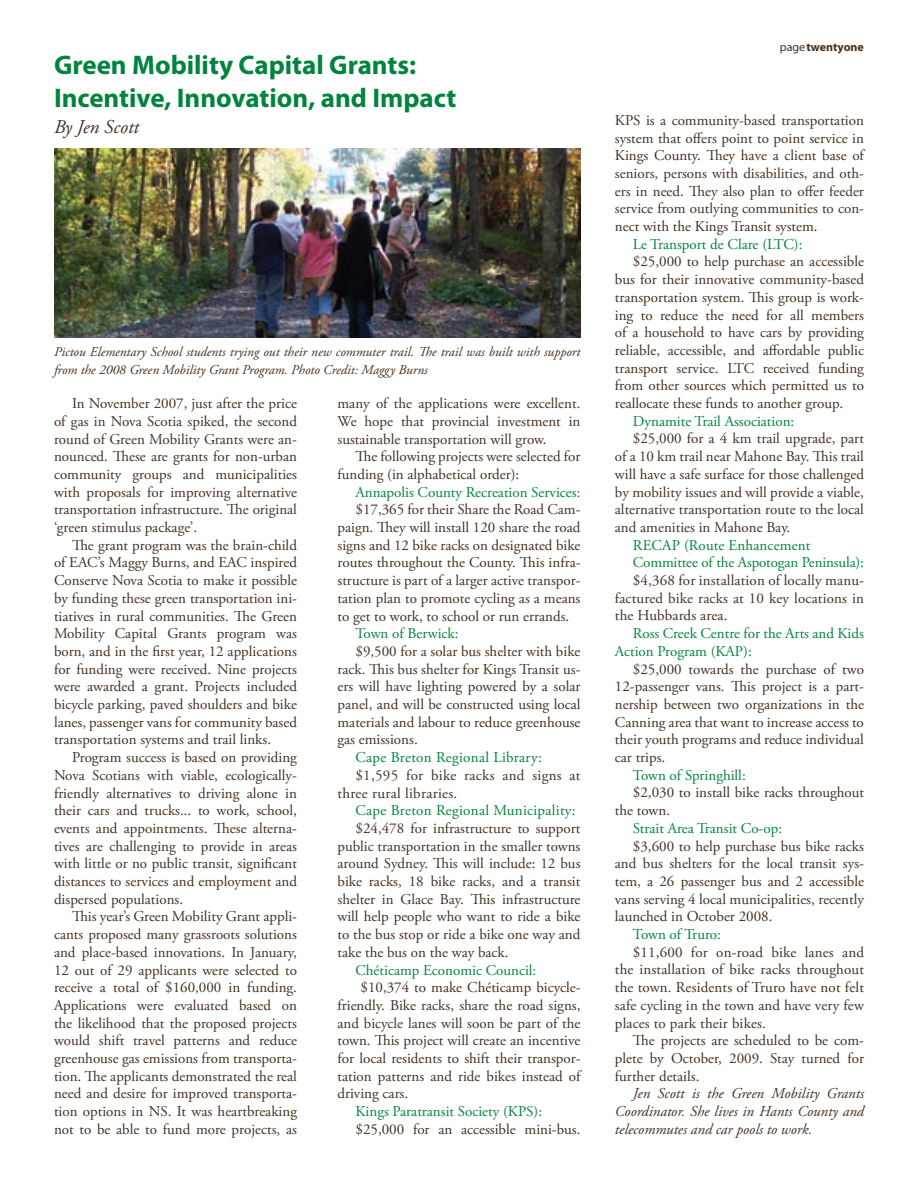
<style>
.page{position:relative;width:918px;height:1188px;background:#fff}
.page>*{position:absolute;margin:0;border:0;box-sizing:border-box;transform-origin:0 0}
.t1{font:700 27px/32.4px "Myriad Pro";color:#00843d}
.t2{font:italic 19.5px "Adobe Garamond Pro";color:#433023}
.t3{font:15px/17.7px "Adobe Garamond Pro";color:#433023;text-align:justify}
.t4{font:15px/17.7px "Adobe Garamond Pro";color:#00843d}
.t5{font:italic 15px/17.7px "Adobe Garamond Pro";color:#433023;text-align:justify}
.t6{font:15px "Adobe Garamond Pro";letter-spacing:.02em;color:#00843d}
.t7{font:15px/17.7px "Adobe Garamond Pro";letter-spacing:.02em;color:#433023}
.t8{font:italic 13.5px/18px "Adobe Garamond Pro";color:#433023}
.t9{font:700 12px "Myriad";color:#433023}
.s1{font-weight:400}
</style>
<div class="page">
<img style="left:54px;top:148px;width:526px;height:190px">
<h1 class="t1" style="left:54px;top:49px;width:404px">Green Mobility Capital Grants:<br>Incentive, Innovation, and Impact</h1>
<h2 class="t2" style="left:54px;top:115px;width:87px">By Jen Scott</h2>
<p class="t8" style="left:54px;top:343px;width:528px">Pictou Elementary School students trying out their new commuter trail. The trail was built with support from the 2008 Green Mobility Grant Program. Photo Credit: Maggy Burns</p>
<p class="t3" style="left:54px;top:395px;width:245px;text-indent:18px">In November 2007, just after the price of gas in Nova Scotia spiked, the second round of Green Mobility Grants were an&shy;nounced. These are grants for non-urban community groups and municipalities with proposals for improving alternative transportation infrastructure. The original ‘green stimulus package’.</p>
<p class="t3" style="left:54px;top:537px;width:245px;text-indent:18px">The grant program was the brain-child of EAC’s Maggy Burns, and EAC inspired Conserve Nova Scotia to make it possible by funding these green transportation ini&shy;tiatives in rural communities. The Green Mobility Capital Grants program was born, and in the first year, 12 applications for funding were received. Nine projects were awarded a grant. Projects included bicycle parking, paved shoulders and bike lanes, passenger vans for community based transportation systems and trail links.</p>
<p class="t3" style="left:54px;top:749px;width:245px;text-indent:18px">Program success is based on providing Nova Scotians with viable, ecologically&shy;friendly alternatives to driving alone in their cars and trucks... to work, school, events and appointments. These alterna&shy;tives are challenging to provide in areas with little or no public transit, significant distances to services and employment and dispersed populations.</p>
<p class="t3" style="left:54px;top:908px;width:245px;text-indent:18px">This year’s Green Mobility Grant appli&shy;cants proposed many grassroots solutions and place-based innovations. In January, 12 out of 29 applicants were selected to receive a total of $160,000 in funding.<br>Applications were evaluated based on the likelihood that the proposed projects would shift travel patterns and reduce greenhouse gas emissions from transporta&shy;tion. The applicants demonstrated the real need and desire for improved transporta&shy;tion options in NS. It was heartbreaking not to be able to fund more projects, as</p>
<p class="t3" style="left:337px;top:395px;width:245px">many of the applications were excellent.<br>We hope that provincial investment in sustainable transportation will grow.</p>
<p class="t3" style="left:337px;top:448px;width:245px;text-indent:18px">The following projects were selected for funding (in alphabetical order):</p>
<p class="t4" style="left:356px;top:484px;width:226px">Annapolis County Recreation Services:</p>
<p class="t3" style="left:338px;top:501px;width:245px;text-indent:18px">$17,365 for their Share the Road Cam&shy;paign. They will install 120 share the road signs and 12 bike racks on designated bike routes throughout the County. This infra&shy;structure is part of a larger active transpor&shy;tation plan to promote cycling as a means to get to work, to school or run errands.</p>
<p class="t4" style="left:356px;top:625px;width:105px">Town of Berwick:</p>
<p class="t3" style="left:338px;top:643px;width:245px;text-indent:18px">$9,500 for a solar bus shelter with bike rack. This bus shelter for Kings Transit us&shy;ers will have lighting powered by a solar panel, and will be constructed using local materials and labour to reduce greenhouse gas emissions.</p>
<p class="t6" style="left:356px;top:748px;width:188px">Cape Breton Regional Library:</p>
<p class="t7" style="left:338px;top:767px;width:244px;text-indent:18px">$1,595 for bike racks and signs at three rural libraries.</p>
<p class="t6" style="left:356px;top:801px;width:222px">Cape Breton Regional Municipality:</p>
<p class="t3" style="left:338px;top:820px;width:245px;text-indent:18px">$24,478 for infrastructure to support public transportation in the smaller towns around Sydney. This will include: 12 bus bike racks, 18 bike racks, and a transit shelter in Glace Bay. This infrastructure will help people who want to ride a bike to the bus stop or ride a bike one way and take the bus on the way back.</p>
<p class="t4" style="left:356px;top:961px;width:182px">Chéticamp Economic Council:</p>
<p class="t3" style="left:338px;top:979px;width:245px;text-indent:23px">$10,374 to make Chéticamp bicycle&shy;friendly. Bike racks, share the road signs, and bicycle lanes will soon be part of the town. This project will create an incentive for local residents to shift their transpor&shy;tation patterns and ride bikes instead of driving cars.</p>
<p class="t4" style="left:356px;top:1103px;width:188px">Kings Paratransit Society (KPS):</p>
<p class="t3" style="left:356px;top:1121px;width:226px">$25,000 for an accessible mini-bus.</p>
<p class="t9" style="left:780px;top:41px;width:86px"><span class="s1">page</span> twentyone</p>
<p class="t3" style="left:615px;top:112px;width:251px">KPS is a community-based transportation system that offers point to point service in Kings County. They have a client base of seniors, persons with disabilities, and oth&shy;ers in need. They also plan to offer feeder service from outlying communities to con&shy;nect with the Kings Transit system.</p>
<p class="t4" style="left:633px;top:236px;width:171px">Le Transport de Clare (LTC):</p>
<p class="t3" style="left:615px;top:253px;width:251px;text-indent:18px">$25,000 to help purchase an accessible bus for their innovative community-based transportation system. This group is work&shy;ing to reduce the need for all members of a household to have cars by providing reliable, accessible, and affordable public transport service. LTC received funding from other sources which permitted us to reallocate these funds to another group.</p>
<p class="t4" style="left:633px;top:413px;width:163px">Dynamite Trail Association:</p>
<p class="t3" style="left:615px;top:430px;width:251px;text-indent:18px">$25,000 for a 4 km trail upgrade, part of a 10 km trail near Mahone Bay. This trail will have a safe surface for those challenged by mobility issues and will provide a viable, alternative transportation route to the local and amenities in Mahone Bay.</p>
<p class="t4" style="left:633px;top:537px;width:233px">RECAP (Route Enhancement<br>Committee of the Aspotogan Peninsula):</p>
<p class="t3" style="left:615px;top:572px;width:251px;text-indent:18px">$4,368 for installation of locally manu&shy;factured bike racks at 10 key locations in the Hubbards area.</p>
<p class="t4" style="left:615px;top:625px;width:251px;text-indent:18px">Ross Creek Centre for the Arts and Kids<br>Action Program (KAP):</p>
<p class="t3" style="left:615px;top:661px;width:251px;text-indent:18px">$25,000 towards the purchase of two 12-passenger vans. This project is a part&shy;nership between two organizations in the Canning area that want to increase access to their youth programs and reduce individual car trips.</p>
<p class="t4" style="left:633px;top:767px;width:114px">Town of Springhill:</p>
<p class="t3" style="left:615px;top:784px;width:251px;text-indent:18px">$2,030 to install bike racks throughout the town.</p>
<p class="t4" style="left:633px;top:820px;width:151px">Strait Area Transit Co-op:</p>
<p class="t3" style="left:615px;top:838px;width:251px;text-indent:18px">$3,600 to help purchase bus bike racks and bus shelters for the local transit sys&shy;tem, a 26 passenger bus and 2 accessible vans serving 4 local municipalities, recently launched in October 2008.</p>
<p class="t4" style="left:633px;top:926px;width:90px">Town of Truro:</p>
<p class="t3" style="left:615px;top:944px;width:251px;text-indent:18px">$11,600 for on-road bike lanes and the installation of bike racks throughout the town. Residents of Truro have not felt safe cycling in the town and have very few places to park their bikes.</p>
<p class="t3" style="left:615px;top:1032px;width:251px;text-indent:18px">The projects are scheduled to be com&shy;plete by October, 2009. Stay turned for further details.</p>
<p class="t5" style="left:615px;top:1085px;width:251px;text-indent:18px">Jen Scott is the Green Mobility Grants Coordinator. She lives in Hants County and telecommutes and car pools to work.</p>
</div>
